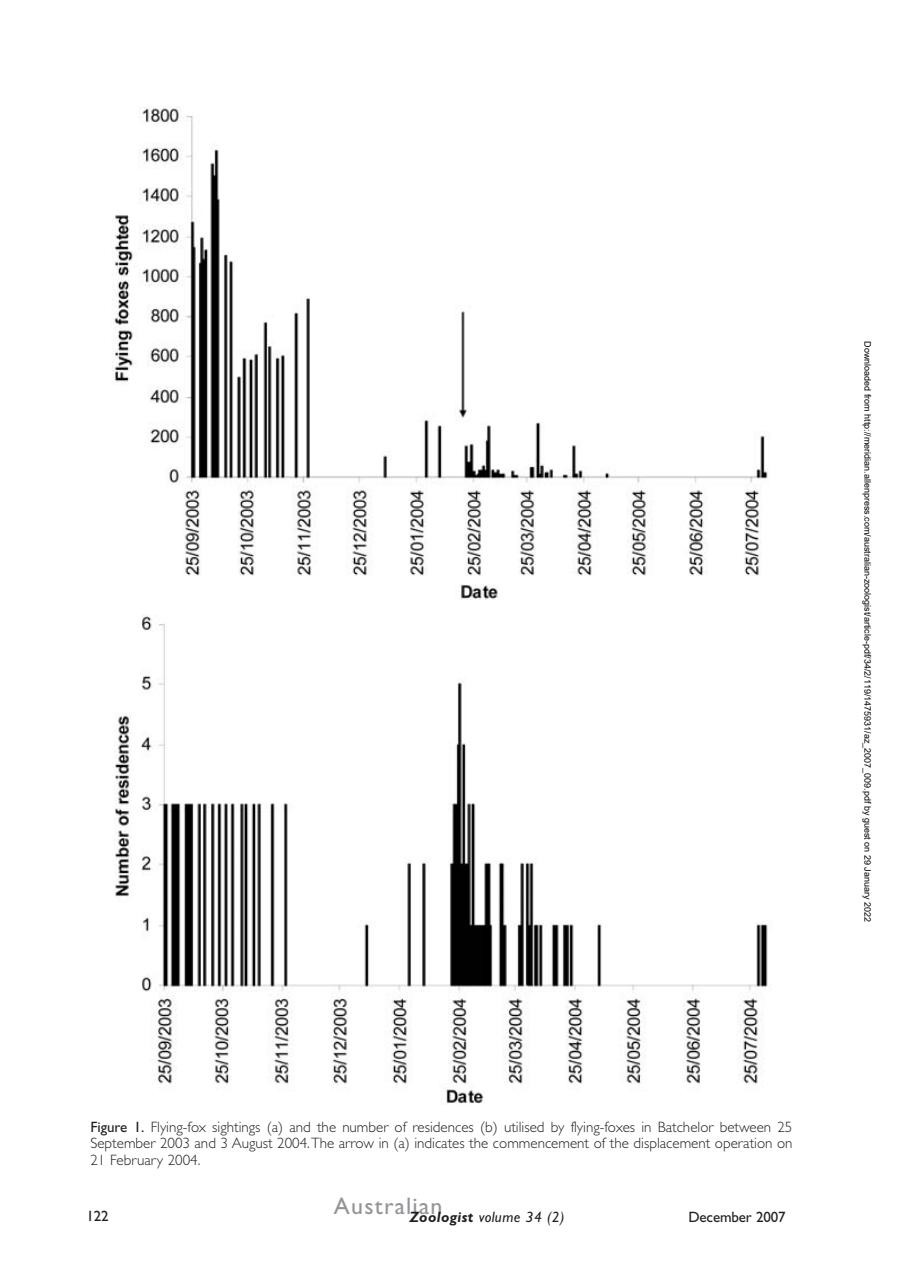
<style>
.page{position:relative;width:899px;height:1263px;background:#fff}
.page>*{position:absolute;margin:0;border:0;box-sizing:border-box;transform-origin:0 0}
.t1{font:24px "Gill Sans";letter-spacing:.05em;color:#939598}
.Tables___Figs{font:300 15px/16.5px "Gill Sans";color:#231f20;text-align:justify}
.t2{font:italic 15px "Gill Sans";letter-spacing:.025em;color:#231f20}
.t3{font:15px "Gill Sans";letter-spacing:-.01em;color:#231f20}
.t4{font:9px "Arial";color:#000}
.s1{font-weight:400}
.s2{font-weight:700}
</style>
<div class="page">
<img style="left:112px;top:107px;width:656px;height:493px">
<img style="left:115px;top:615px;width:653px;height:489px">
<p class="t4" style="left:870px;top:341px;width:582px;rotate:90deg">Downloaded from http://meridian.allenpress.com/australian-zoologist/article-pdf/34/2/119/1475931/az_2007_009.pdf by guest on 29 January 2022</p>
<p class="Tables___Figs" style="left:90px;top:1118px;width:703px"><span class="s1">Figure 1.</span> Flying-fox sightings (a) and the number of residences (b) utilised by flying-foxes in Batchelor between 25<br>September 2003 and 3 August 2004. The arrow in (a) indicates the commencement of the displacement operation on 21 February 2004.</p>
<h1 class="t1" style="left:334px;top:1192px;width:110px">Australian</h1>
<p class="t2" style="left:409px;top:1208px;width:157px"><span class="s2">Zoologist</span> volume 34 (2)</p>
<p class="t3" style="left:87px;top:1207px;width:24px">122</p>
<p class="t3" style="left:688px;top:1209px;width:99px">December 2007</p>
</div>
